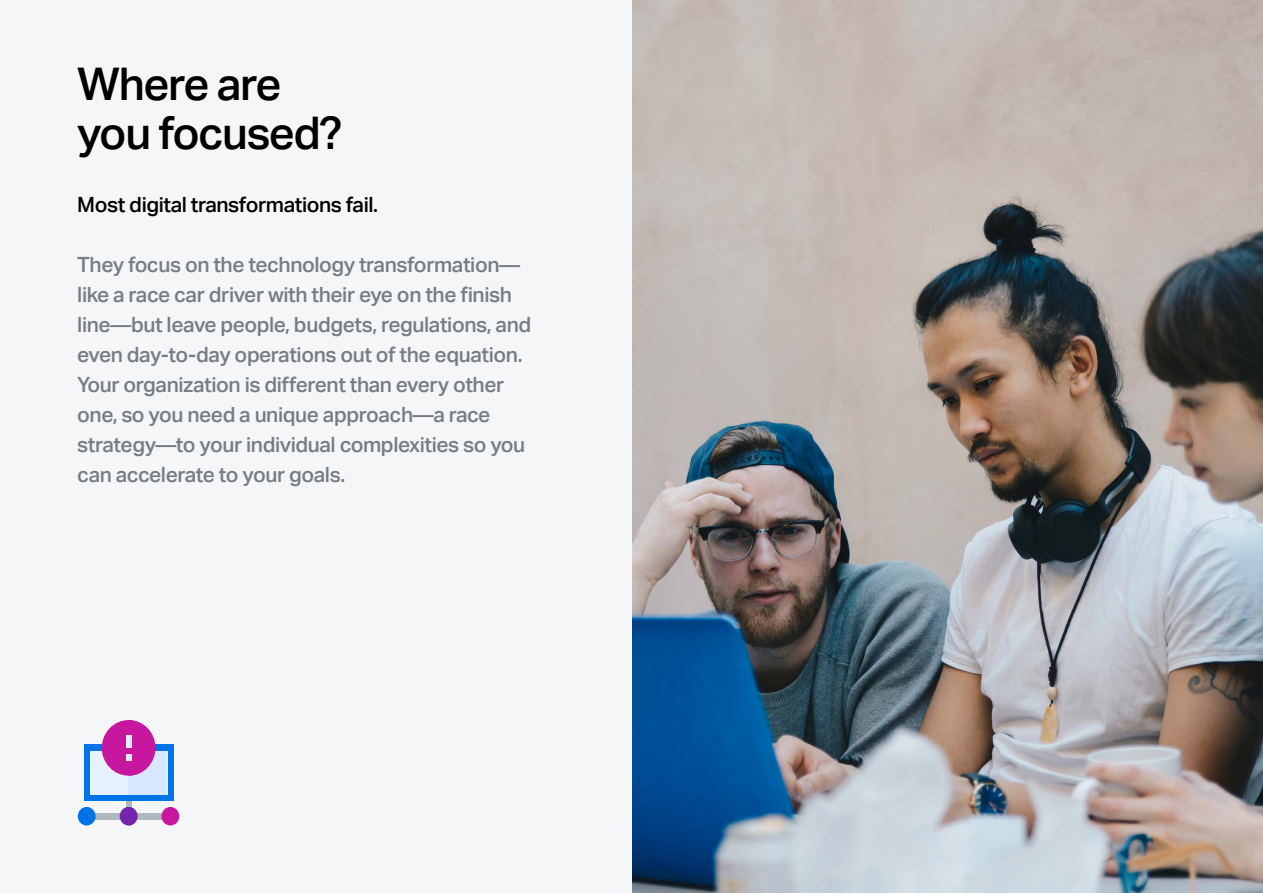
<style>
.page{position:relative;width:1263px;height:893px;background:#fff}
.page>*{position:absolute;margin:0;border:0;box-sizing:border-box;transform-origin:0 0}
.t1{font:500 45px/49.5px "Aktiv Grotesk";letter-spacing:-.03em;color:#000}
.t2{font:500 21px/30px "Aktiv Grotesk";letter-spacing:-.02em;color:#787d83}
.t3{font:500 21px "Aktiv Grotesk";letter-spacing:-.02em;color:#000}
</style>
<div class="page">
<img style="left:632px;top:0;width:631px;height:893px">
<div style="left:0;top:0;width:631px;height:893px;background:#f5f6f8"></div>
<div style="left:126px;top:798px;width:6px;height:12px;background:#b0b8bf"></div>
<div style="left:93px;top:813px;width:30px;height:6px;background:#b0b8bf"></div>
<div style="left:134px;top:813px;width:30px;height:6px;background:#b0b8bf"></div>
<div style="left:120px;top:807px;width:17px;height:18px;background:#7326ad;border-radius:50%"></div>
<svg style="left:131px;top:807px;width:6px;height:18px"></svg>
<div style="left:78px;top:807px;width:18px;height:18px;background:#0073e8;border-radius:50%"></div>
<div style="left:161px;top:807px;width:18px;height:18px;background:#c7179e;border-radius:50%"></div>
<div style="left:84px;top:745px;width:89px;height:56px;background:#0073e8"></div>
<div style="left:90px;top:751px;width:77px;height:44px;background:#e6f2ff"></div>
<div style="left:129px;top:751px;width:38px;height:44px;background:#d6e8ff"></div>
<div style="left:102px;top:720px;width:53px;height:56px;background:#c7179e;border-radius:50%"></div>
<svg style="left:126px;top:720px;width:29px;height:56px"></svg>
<h1 class="t1" style="left:77px;top:59px;width:267px">Where are you focused?</h1>
<p class="t3" style="left:77px;top:193px;width:302px">Most digital transformations fail.</p>
<p class="t2" style="left:77px;top:250px;width:455px">They focus on the technology transformation— like a race car driver with their eye on the finish line—but leave people, budgets, regulations, and even day-to-day operations out of the equation.<br>Your organization is different than every other one, so you need a unique approach—a race strategy—to your individual complexities so you can accelerate to your goals.</p>
</div>
